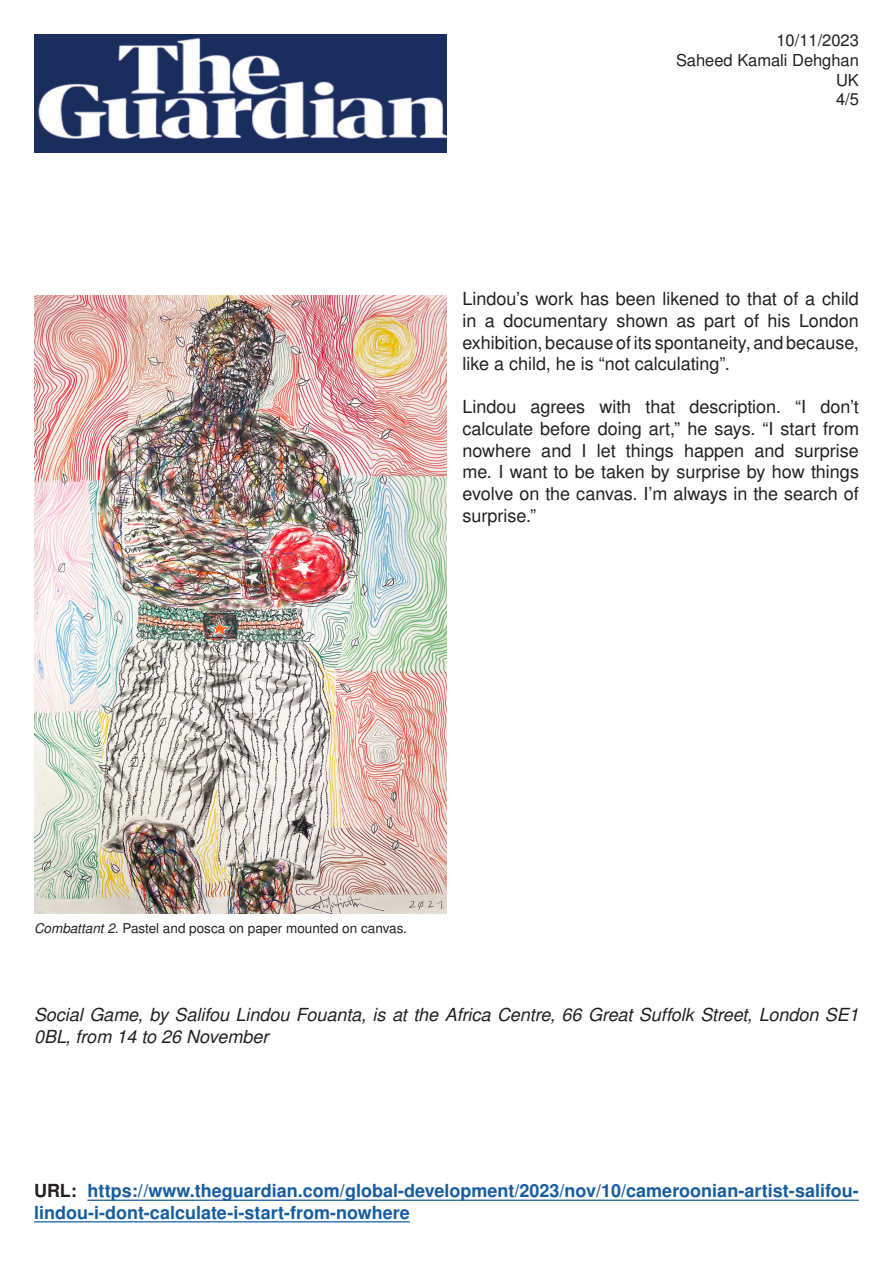
<style>
.page{position:relative;width:893px;height:1263px;background:#fff}
.page>*{position:absolute;margin:0;border:0;box-sizing:border-box;transform-origin:0 0}
.t1{font:18px/21.6px "Nimbus San L";color:#231f20;text-align:justify}
.t2{font:700 18px/21.6px "Nimbus San L";color:#175d9e}
.t3{font:italic 18px/21.6px "Nimbus San L";color:#231f20}
.t4{font:16.5px "Nimbus San L";color:#231f20}
.t5{font:13.5px "Nimbus San L";color:#231f20}
.s1{font-style:italic}
.s2{color:#231f20}
</style>
<div class="page">
<img style="left:34px;top:296px;width:412px;height:617px">
<img style="left:34px;top:34px;width:412px;height:118px">
<hr style="left:87px;top:1199px;width:772px;height:2px;background:#175d9e">
<hr style="left:34px;top:1221px;width:376px;height:1px;background:#175d9e">
<p class="t4" style="left:776px;top:30px;width:84px">10/11/2023</p>
<p class="t4" style="left:676px;top:50px;width:184px">Saheed Kamali Dehghan</p>
<p class="t4" style="left:836px;top:70px;width:24px">UK</p>
<p class="t4" style="left:836px;top:90px;width:24px">4/5</p>
<p class="t1" style="left:462px;top:289px;width:398px">Lindou’s work has been likened to that of a child in a documentary shown as part of his London exhibition, because of its spontaneity, and because, like a child, he is “not calculating”.</p>
<p class="t1" style="left:462px;top:397px;width:398px">Lindou agrees with that description. “I don’t calculate before doing art,” he says. “I start from nowhere and I let things happen and surprise me. I want to be taken by surprise by how things evolve on the canvas. I’m always in the search of surprise.”</p>
<p class="t5" style="left:34px;top:920px;width:374px"><span class="s1">Combattant 2</span>. Pastel and posca on paper mounted on canvas.</p>
<p class="t3" style="left:34px;top:1004px;width:826px">Social Game, by Salifou Lindou Fouanta, is at the Africa Centre, 66 Great Suffolk Street, London SE1<br>0BL, from 14 to 26 November</p>
<p class="t2" style="left:34px;top:1181px;width:826px"><span class="s2">URL:</span> https://www.theguardian.com/global-development/2023/nov/10/cameroonian-artist-salifou&shy;lindou-i-dont-calculate-i-start-from-nowhere</p>
</div>
